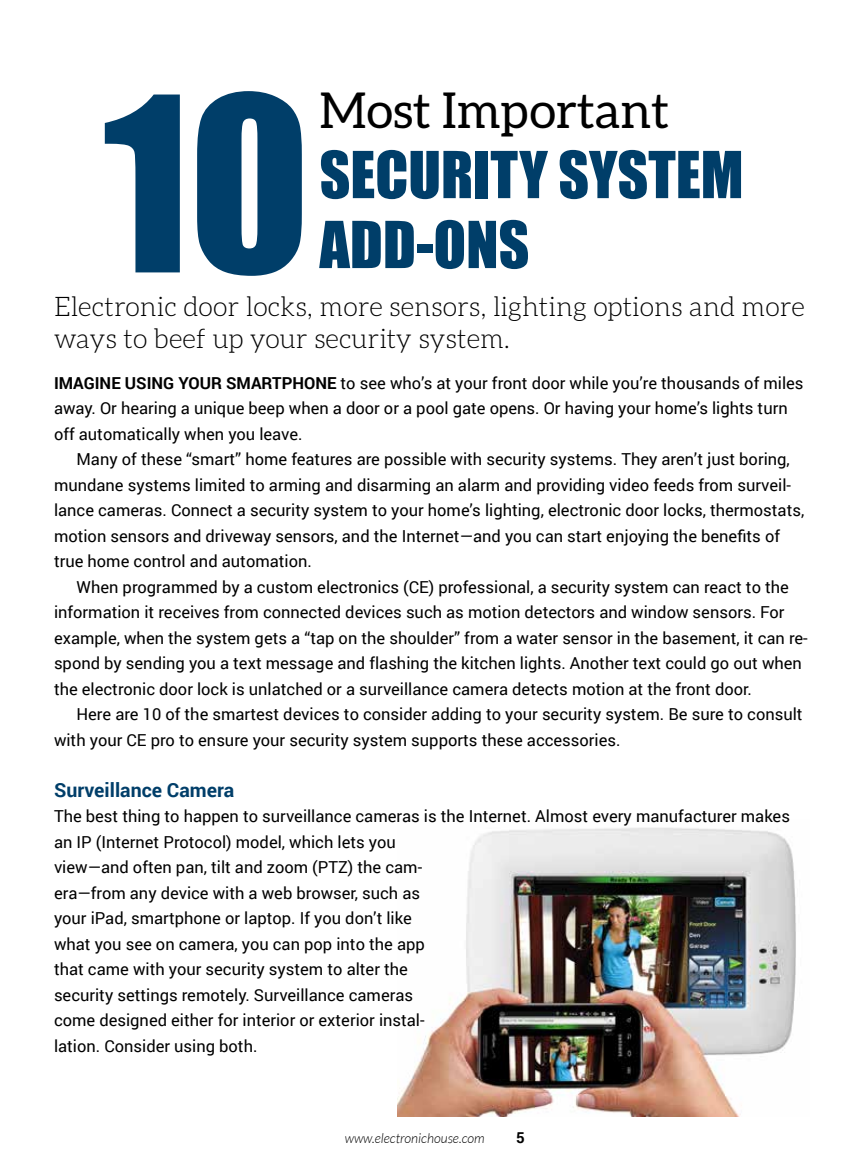
<style>
.page{position:relative;width:864px;height:1168px;background:#fff}
.page>*{position:absolute;margin:0;border:0;box-sizing:border-box;transform-origin:0 0}
.t1{font:225px "Impact";color:#003e69}
.t2{font:59.7px/69.9px "Impact";color:#003e69}
.t3{font:49.5px "Aleo";color:#000}
.t4{font:300 27px/31.5px "Aleo";color:#000}
.t5{font:700 19.5px "Roboto";color:#003e69}
.t6{font:16.5px/25.5px "Roboto";color:#000}
.t7{font:700 15px "Roboto";color:#000}
.t8{font:italic 300 13.5px "Lato";color:#000}
.s1{font-weight:700}
</style>
<div class="page">
<img style="left:397px;top:828px;width:399px;height:288px">
<h1 class="t1" style="left:104px;top:45px;width:208px">10</h1>
<h3 class="t3" style="left:320px;top:83px;width:352px">Most Important</h3>
<h2 class="t2" style="left:320px;top:139px;width:426px">SECURITY SYSTEM<br>ADD-ONS</h2>
<h3 class="t4" style="left:54px;top:291px;width:753px">Electronic door locks, more sensors, lighting options and more ways to beef up your security system.</h3>
<p class="t6" style="left:54px;top:369px;width:751px"><span class="s1">IMAGINE USING YOUR SMARTPHONE</span> to see who’s at your front door while you’re thousands of miles away. Or hearing a unique beep when a door or a pool gate opens. Or having your home’s lights turn off automatically when you leave.</p>
<p class="t6" style="left:54px;top:446px;width:752px;text-indent:23px">Many of these “smart” home features are possible with security systems. They aren’t just boring, mundane systems limited to arming and disarming an alarm and providing video feeds from surveil&shy;lance cameras. Connect a security system to your home’s lighting, electronic door locks, thermostats, motion sensors and driveway sensors, and the Internet—and you can start enjoying the benefits of true home control and automation.</p>
<p class="t6" style="left:54px;top:573px;width:755px;text-indent:23px">When programmed by a custom electronics (CE) professional, a security system can react to the information it receives from connected devices such as motion detectors and window sensors. For example, when the system gets a “tap on the shoulder” from a water sensor in the basement, it can re&shy;spond by sending you a text message and flashing the kitchen lights. Another text could go out when the electronic door lock is unlatched or a surveillance camera detects motion at the front door.</p>
<p class="t6" style="left:54px;top:701px;width:750px;text-indent:23px">Here are 10 of the smartest devices to consider adding to your security system. Be sure to consult with your CE pro to ensure your security system supports these accessories.</p>
<p class="t5" style="left:54px;top:776px;width:182px">Surveillance Camera</p>
<p class="t6" style="left:54px;top:803px;width:737px">The best thing to happen to surveillance cameras is the Internet. Almost every manufacturer makes an IP (Internet Protocol) model, which lets you<br>view—and often pan, tilt and zoom (PTZ) the cam-<br>era—from any device with a web browser, such as<br>your iPad, smartphone or laptop. If you don’t like<br>what you see on camera, you can pop into the app<br>that came with your security system to alter the<br>security settings remotely. Surveillance cameras<br>come designed either for interior or exterior instal-<br>lation. Consider using both.</p>
<p class="t8" style="left:345px;top:1130px;width:141px">www.electronichouse.com</p>
<p class="t7" style="left:516px;top:1126px;width:10px">5</p>
</div>
